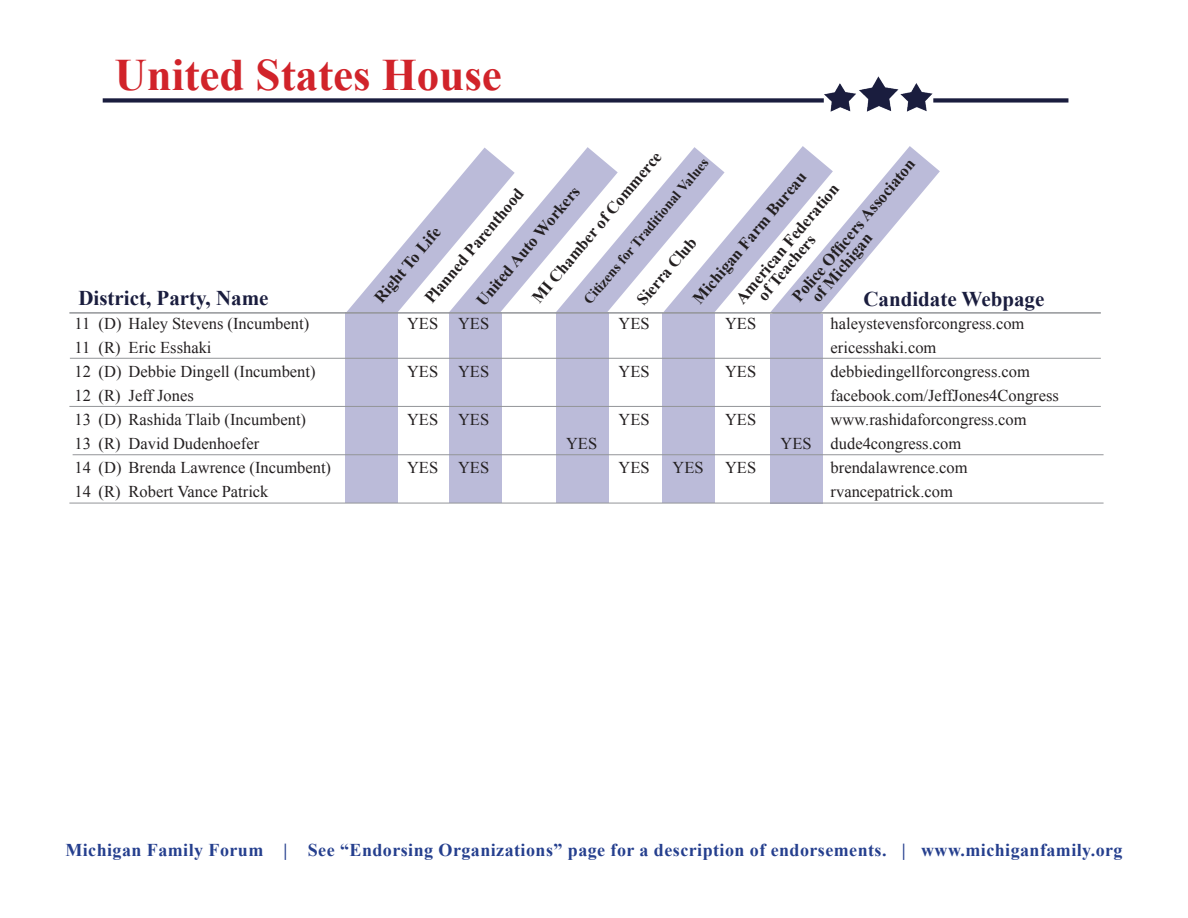
<style>
.page{position:relative;width:1188px;height:918px;background:#fff}
.page>*{position:absolute;margin:0;border:0;box-sizing:border-box;transform-origin:0 0}
.t1{font:700 45px "Times New Roman";color:#d1232a}
.t2{font:700 21px "Times New Roman";color:#1a1d3e}
.t3{font:700 18px "Times New Roman";letter-spacing:.025em;color:#253f8e}
.t4{font:16.5px "Times New Roman";color:#231f20}
.t5{font:700 16.5px/15px "Times New Roman";color:#231f20}
.t6{font:700 14.25px "Times New Roman";color:#231f20}
</style>
<div class="page">
<div style="left:771px;top:314px;width:52px;height:189px;background:#bbbbd9"></div>
<img style="left:102px;top:76px;width:967px;height:36px">
<div style="left:556px;top:313px;width:52px;height:190px;background:#bbbbd9"></div>
<div style="left:449px;top:313px;width:52px;height:190px;background:#bbbbd9"></div>
<div style="left:346px;top:313px;width:52px;height:190px;background:#bbbbd9"></div>
<div style="left:663px;top:314px;width:52px;height:189px;background:#bbbbd9"></div>
<hr style="left:70px;top:358px;width:1031px;height:1px;background:#939598">
<hr style="left:69px;top:406px;width:1032px;height:1px;background:#939598">
<hr style="left:73px;top:454px;width:1031px;height:1px;background:#939598">
<hr style="left:69px;top:503px;width:1035px;height:1px;background:#939598">
<svg style="left:345px;top:146px;width:595px;height:193px"></svg>
<hr style="left:69px;top:312px;width:1032px;height:2px;background:#939598">
<p class="t1" style="left:114px;top:43px;width:389px">United States House</p>
<p class="t2" style="left:78px;top:284px;width:192px">District, Party, Name</p>
<p class="t5" style="left:529px;top:295px;width:193px;rotate:-50deg">MI Chamber of Commerce</p>
<p class="t6" style="left:579px;top:296px;width:187px;rotate:-50deg">Citizens for Traditional Values</p>
<p class="t5" style="left:797px;top:285px;width:171px;text-indent:-12px;rotate:-50deg">Police Offi cers Associaton of Michigan</p>
<p class="t5" style="left:690px;top:296px;width:168px;rotate:-50deg">Michigan Farm Bureau</p>
<p class="t5" style="left:733px;top:296px;width:152px;rotate:-50deg">American Federation</p>
<p class="t5" style="left:474px;top:299px;width:152px;rotate:-50deg">United Auto Workers</p>
<p class="t5" style="left:422px;top:296px;width:146px;rotate:-50deg">Planned Parenthood</p>
<p class="t5" style="left:371px;top:295px;width:95px;rotate:-50deg">Right To Life</p>
<p class="t5" style="left:755px;top:293px;width:82px;rotate:-50deg">of Teachers</p>
<p class="t5" style="left:634px;top:297px;width:84px;rotate:-50deg">Sierra Club</p>
<p class="t2" style="left:863px;top:284px;width:183px">Candidate Webpage</p>
<p class="t4" style="left:75px;top:312px;width:236px">11 (D) Haley Stevens (Incumbent)</p>
<p class="t4" style="left:407px;top:312px;width:84px">YES YES</p>
<p class="t4" style="left:619px;top:312px;width:33px">YES</p>
<p class="t4" style="left:725px;top:312px;width:33px">YES</p>
<p class="t4" style="left:831px;top:312px;width:195px">haleystevensforcongress.com</p>
<p class="t4" style="left:75px;top:336px;width:138px">11 (R) Eric Esshaki</p>
<p class="t4" style="left:831px;top:336px;width:107px">ericesshaki.com</p>
<p class="t4" style="left:75px;top:360px;width:242px">12 (D) Debbie Dingell (Incumbent)</p>
<p class="t4" style="left:407px;top:360px;width:84px">YES YES</p>
<p class="t4" style="left:619px;top:360px;width:33px">YES</p>
<p class="t4" style="left:725px;top:360px;width:33px">YES</p>
<p class="t4" style="left:831px;top:360px;width:201px">debbiedingellforcongress.com</p>
<p class="t4" style="left:75px;top:384px;width:121px">12 (R) Jeff Jones</p>
<p class="t4" style="left:831px;top:384px;width:230px">facebook.com/JeffJones4Congress</p>
<p class="t4" style="left:75px;top:408px;width:233px">13 (D) Rashida Tlaib (Incumbent)</p>
<p class="t4" style="left:407px;top:408px;width:84px">YES YES</p>
<p class="t4" style="left:619px;top:408px;width:33px">YES</p>
<p class="t4" style="left:725px;top:408px;width:33px">YES</p>
<p class="t4" style="left:831px;top:408px;width:197px">www.rashidaforcongress.com</p>
<p class="t4" style="left:75px;top:432px;width:186px">13 (R) David Dudenhoefer</p>
<p class="t4" style="left:566px;top:432px;width:33px">YES</p>
<p class="t4" style="left:781px;top:432px;width:182px">YES dude4congress.com</p>
<p class="t4" style="left:75px;top:456px;width:258px">14 (D) Brenda Lawrence (Incumbent)</p>
<p class="t4" style="left:407px;top:456px;width:84px">YES YES</p>
<p class="t4" style="left:619px;top:456px;width:33px">YES</p>
<p class="t4" style="left:673px;top:456px;width:33px">YES</p>
<p class="t4" style="left:725px;top:456px;width:33px">YES</p>
<p class="t4" style="left:831px;top:456px;width:138px">brendalawrence.com</p>
<p class="t4" style="left:75px;top:480px;width:195px">14 (R) Robert Vance Patrick</p>
<p class="t4" style="left:831px;top:480px;width:124px">rvancepatrick.com</p>
<p class="t3" style="left:65px;top:837px;width:1059px">Michigan Family Forum | See “Endorsing Organizations” page for a description of endorsements. | www.michiganfamily.org</p>
</div>
